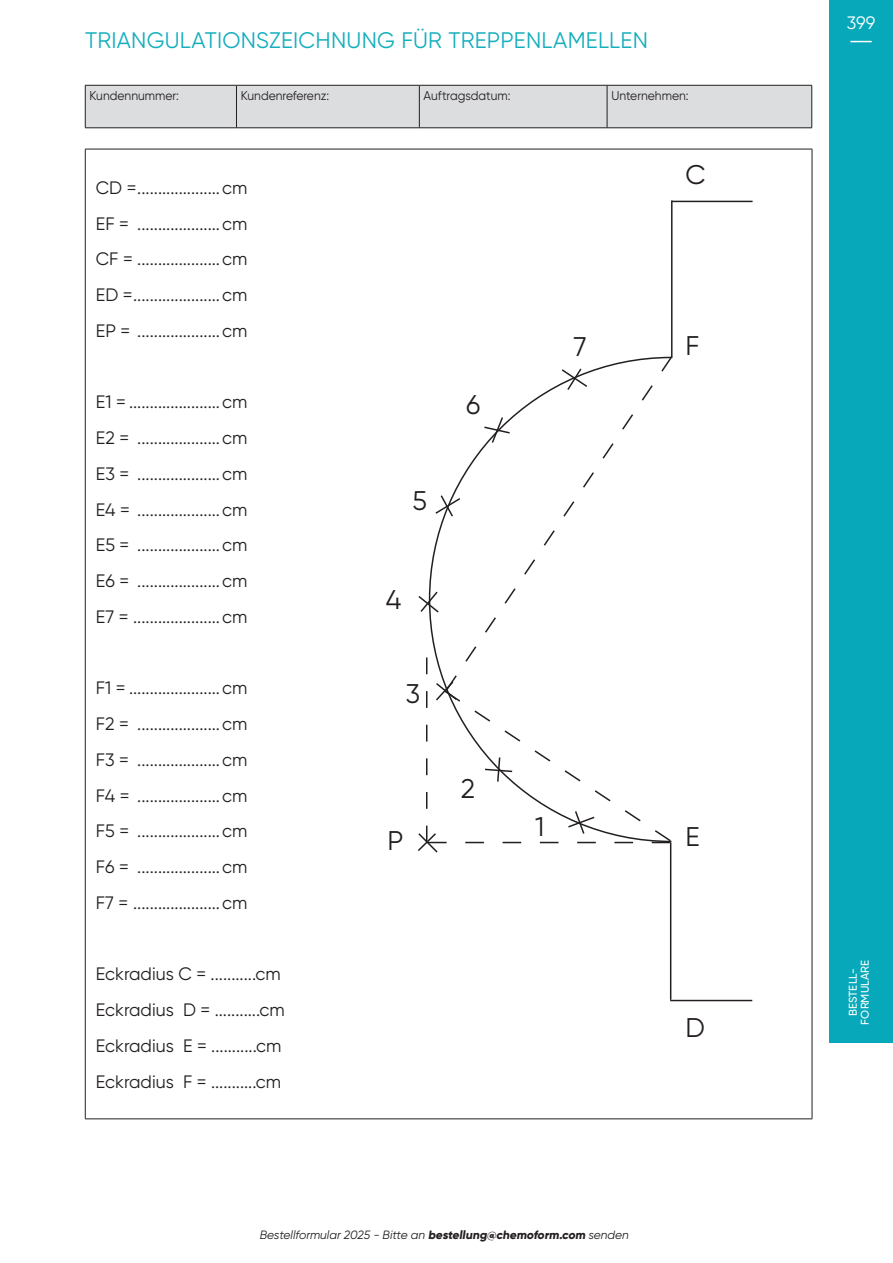
<style>
.page{position:relative;width:893px;height:1263px;background:#fff}
.page>*{position:absolute;margin:0;border:0;box-sizing:border-box;transform-origin:0 0}
.t1{font:27px "Gilroy";color:#231f20}
.t2{font:22.5px "Gilroy";letter-spacing:.01em;color:#15aebd}
.t3{font:18px/35.7px "Gilroy";color:#231f20;text-align:justify}
.t4{font:18px "Gilroy";color:#fff}
.t5{font:12.75px "Gilroy";color:#231f20;scale:.95 1}
.t6{font:italic 12px "Gilroy";color:#231f20}
.t7{font:500 11.25px/12px "Gilroy";letter-spacing:.01em;color:#fff;text-align:center}
.s1{font-weight:800;font-style:normal}
</style>
<div class="page">
<div style="left:829px;top:0;width:64px;height:1043px;background:#06a8ba"></div>
<svg style="left:850px;top:41px;width:22px;height:1px"></svg>
<div style="left:86px;top:86px;width:725px;height:42px;background:#dcdddf"></div>
<hr style="left:85px;top:85px;width:151px;height:1px;background:#231f20">
<hr style="left:85px;top:85px;width:1px;height:43px;background:#231f20">
<hr style="left:236px;top:85px;width:183px;height:1px;background:#231f20">
<hr style="left:236px;top:85px;width:1px;height:43px;background:#231f20">
<hr style="left:419px;top:85px;width:188px;height:1px;background:#231f20">
<hr style="left:419px;top:85px;width:1px;height:43px;background:#231f20">
<hr style="left:607px;top:85px;width:205px;height:1px;background:#231f20">
<hr style="left:607px;top:85px;width:1px;height:43px;background:#231f20">
<hr style="left:811px;top:85px;width:1px;height:43px;background:#231f20">
<hr style="left:85px;top:128px;width:151px;height:1px;background:#231f20">
<hr style="left:236px;top:128px;width:183px;height:1px;background:#231f20">
<hr style="left:419px;top:128px;width:188px;height:1px;background:#231f20">
<hr style="left:607px;top:128px;width:205px;height:1px;background:#231f20">
<hr style="left:85px;top:149px;width:727px;height:1px;background:#231f20">
<hr style="left:85px;top:149px;width:1px;height:85px;background:#231f20">
<hr style="left:812px;top:149px;width:1px;height:85px;background:#231f20">
<hr style="left:85px;top:234px;width:1px;height:884px;background:#231f20">
<hr style="left:812px;top:234px;width:1px;height:884px;background:#231f20">
<hr style="left:85px;top:1118px;width:727px;height:1px;background:#231f20">
<hr style="left:672px;top:201px;width:81px;height:1px;background:#231f20">
<hr style="left:671px;top:200px;width:1px;height:158px;background:#231f20">
<hr style="left:670px;top:1000px;width:82px;height:1px;background:#231f20">
<hr style="left:670px;top:842px;width:1px;height:158px;background:#231f20">
<svg style="left:444px;top:355px;width:229px;height:302px"></svg>
<svg style="left:560px;top:367px;width:29px;height:25px"></svg>
<svg style="left:435px;top:494px;width:27px;height:24px"></svg>
<svg style="left:418px;top:590px;width:21px;height:24px"></svg>
<svg style="left:418px;top:657px;width:254px;height:197px"></svg>
<p class="t2" style="left:85px;top:26px;width:564px">TRIANGULATIONSZEICHNUNG FÜR TREPPENLAMELLEN</p>
<p class="t5" style="left:90px;top:87px;width:96px">Kundennummer:</p>
<p class="t5" style="left:241px;top:87px;width:95px">Kundenreferenz:</p>
<p class="t5" style="left:424px;top:87px;width:93px">Auftragsdatum:</p>
<p class="t5" style="left:611px;top:87px;width:83px">Unternehmen:</p>
<p class="t3" style="left:96px;top:169px;width:153px">CD =....................cm EF = ....................cm CF = ....................cm ED =.....................cm EP = ....................cm</p>
<p class="t3" style="left:96px;top:384px;width:153px">E1 = ......................cm E2 = ....................cm E3 = ....................cm E4 = ....................cm E5 = ....................cm E6 = ....................cm E7 = .....................cm</p>
<p class="t3" style="left:96px;top:670px;width:153px">F1 = ......................cm F2 = ....................cm F3 = ....................cm F4 = ....................cm F5 = ....................cm F6 = ....................cm F7 = .....................cm</p>
<p class="t3" style="left:96px;top:956px;width:190px;text-align:left">Eckradius C = ...........cm<br>Eckradius D = ...........cm<br>Eckradius E = ...........cm<br>Eckradius F = ...........cm</p>
<h1 class="t1" style="left:412px;top:484px;width:16px">5</h1>
<h1 class="t1" style="left:386px;top:583px;width:17px">4</h1>
<h1 class="t1" style="left:406px;top:677px;width:16px">3</h1>
<h1 class="t1" style="left:388px;top:824px;width:17px">P</h1>
<h1 class="t1" style="left:466px;top:388px;width:16px">6</h1>
<h1 class="t1" style="left:461px;top:772px;width:16px">2</h1>
<h1 class="t1" style="left:573px;top:330px;width:15px">7</h1>
<h1 class="t1" style="left:535px;top:810px;width:11px">1</h1>
<p class="t6" style="left:260px;top:1227px;width:371px">Bestellformular 2025 - Bitte an <span class="s1">bestellung@chemoform.com</span> senden</p>
<h1 class="t1" style="left:685px;top:158px;width:22px">C</h1>
<h1 class="t1" style="left:685px;top:329px;width:15px">F</h1>
<h1 class="t1" style="left:685px;top:820px;width:16px">E</h1>
<h1 class="t1" style="left:685px;top:1011px;width:21px">D</h1>
<p class="t4" style="left:847px;top:12px;width:30px">399</p>
<p class="t7" style="left:847px;top:1024px;width:66px;rotate:-90deg">BESTELL-<br>FORMULARE</p>
</div>
